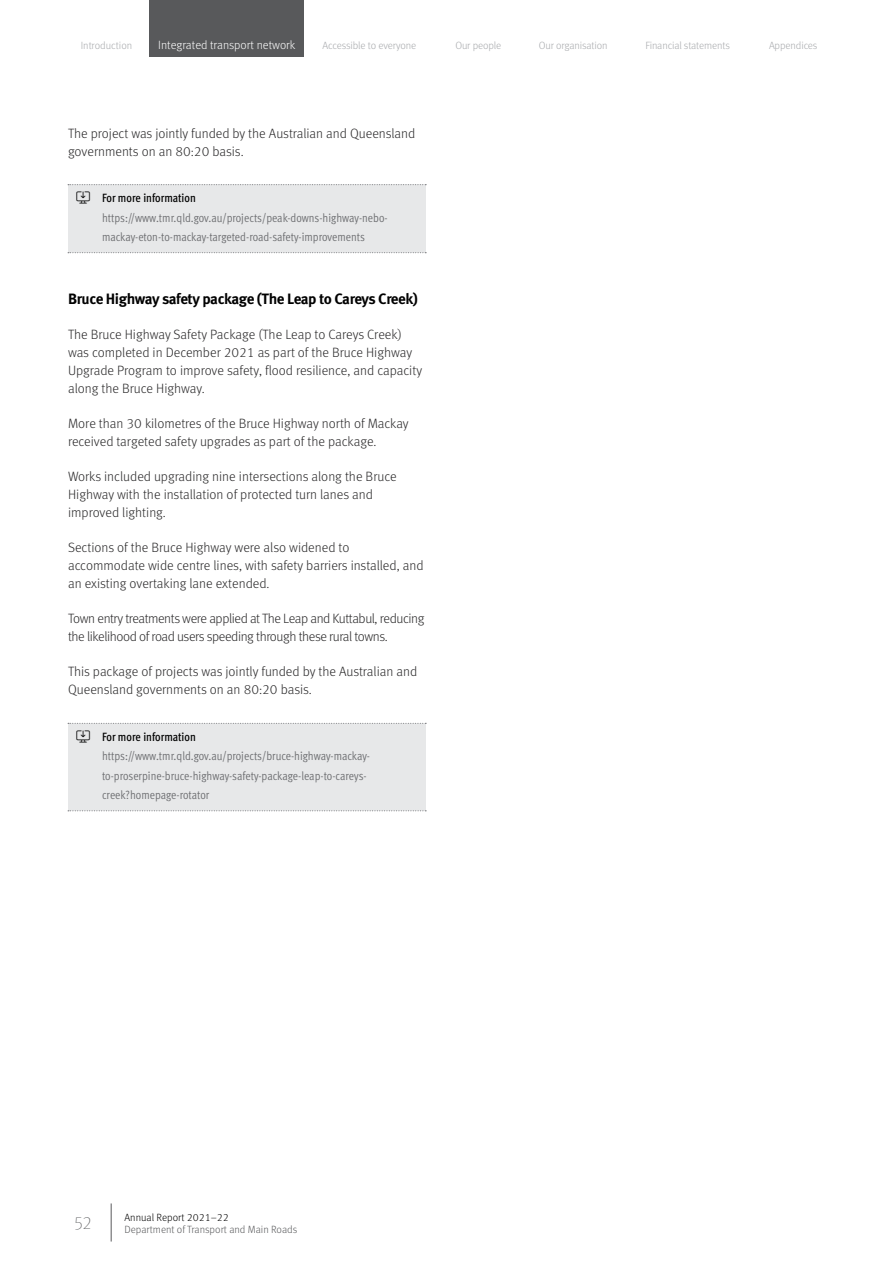
<style>
.page{position:relative;width:893px;height:1263px;background:#fff}
.page>*{position:absolute;margin:0;border:0;box-sizing:border-box;transform-origin:0 0}
.t1{font:100 18px "Meta Pro";color:#58595b}
.Heading_3_-_2022{font:700 15px "Meta Pro";letter-spacing:-.03em;color:#000}
.Normal_-_2022{font:300 13.5px/18px "Meta Pro";color:#292829}
.Normal_-_2022-2{font:300 13.5px/18px "Meta Pro";letter-spacing:-.03em;color:#292829}
.t2{font:12px/19.5px "Meta Pro Cond Norm";color:#6d6e71}
.t3{font:300 12px "Meta Pro";color:#fff}
.t4{font:300 10.5px "Meta Pro";letter-spacing:-.01em;color:#a7a9ac}
.t5{font:300 10.5px "Meta Pro";color:#58595b}
.t6{font:300 10.5px "Meta Pro";color:#010101}
.s1{font-family:"Meta Pro";font-weight:500;font-stretch:condensed;color:#000}
</style>
<div class="page">
<div style="left:150px;top:0;width:154px;height:57px;background:#58595b"></div>
<hr style="left:111px;top:1203px;width:1px;height:38px;background:#58595b">
<div style="left:68px;top:185px;width:357px;height:68px;background:#e7e8e9"></div>
<svg style="left:68px;top:252px;width:358px;height:1px"></svg>
<svg style="left:68px;top:184px;width:358px;height:1px"></svg>
<div style="left:68px;top:723px;width:357px;height:88px;background:#e7e8e9"></div>
<svg style="left:68px;top:810px;width:358px;height:1px"></svg>
<svg style="left:68px;top:723px;width:358px;height:1px"></svg>
<p class="t4" style="left:81px;top:38px;width:53px">Introduction</p>
<p class="t3" style="left:158px;top:37px;width:139px">Integrated transport network</p>
<p class="t4" style="left:323px;top:38px;width:95px">Accessible to everyone</p>
<p class="t4" style="left:455px;top:38px;width:47px">Our people</p>
<p class="t4" style="left:539px;top:38px;width:70px">Our organisation</p>
<p class="t4" style="left:645px;top:38px;width:86px">Financial statements</p>
<p class="t4" style="left:769px;top:38px;width:50px">Appendices</p>
<p class="Normal_-_2022" style="left:68px;top:123px;width:349px">The project was jointly funded by the Australian and Queensland governments on an 80:20 basis.</p>
<p class="t2" style="left:102px;top:188px;width:287px"><span class="s1">For more information </span>https://www.tmr.qld.gov.au/projects/peak-downs-highway-nebo&shy;mackay-eton-to-mackay-targeted-road-safety-improvements</p>
<p class="Heading_3_-_2022" style="left:68px;top:287px;width:351px">Bruce Highway safety package (The Leap to Careys Creek)</p>
<p class="Normal_-_2022" style="left:68px;top:325px;width:356px">The Bruce Highway Safety Package (The Leap to Careys Creek) was completed in December 2021 as part of the Bruce Highway Upgrade Program to improve safety, flood resilience, and capacity along the Bruce Highway.</p>
<p class="Normal_-_2022" style="left:68px;top:414px;width:342px">More than 30 kilometres of the Bruce Highway north of Mackay received targeted safety upgrades as part of the package.</p>
<p class="Normal_-_2022" style="left:68px;top:467px;width:330px">Works included upgrading nine intersections along the Bruce<br>Highway with the installation of protected turn lanes and improved lighting.</p>
<p class="Normal_-_2022" style="left:68px;top:538px;width:357px">Sections of the Bruce Highway were also widened to accommodate wide centre lines, with safety barriers installed, and an existing overtaking lane extended.</p>
<p class="Normal_-_2022-2" style="left:68px;top:609px;width:358px">Town entry treatments were applied at The Leap and Kuttabul, reducing the likelihood of road users speeding through these rural towns.</p>
<p class="Normal_-_2022" style="left:68px;top:662px;width:351px">This package of projects was jointly funded by the Australian and<br>Queensland governments on an 80:20 basis.</p>
<p class="t2" style="left:102px;top:726px;width:270px"><span class="s1">For more information </span>https://www.tmr.qld.gov.au/projects/bruce-highway-mackay&shy;to-proserpine-bruce-highway-safety-package-leap-to-careys&shy;creek?homepage-rotator</p>
<h1 class="t1" style="left:74px;top:1211px;width:19px">52</h1>
<p class="t6" style="left:125px;top:1209px;width:106px">Annual Report 2021–22</p>
<p class="t5" style="left:125px;top:1222px;width:174px">Department of Transport and Main Roads</p>
</div>
